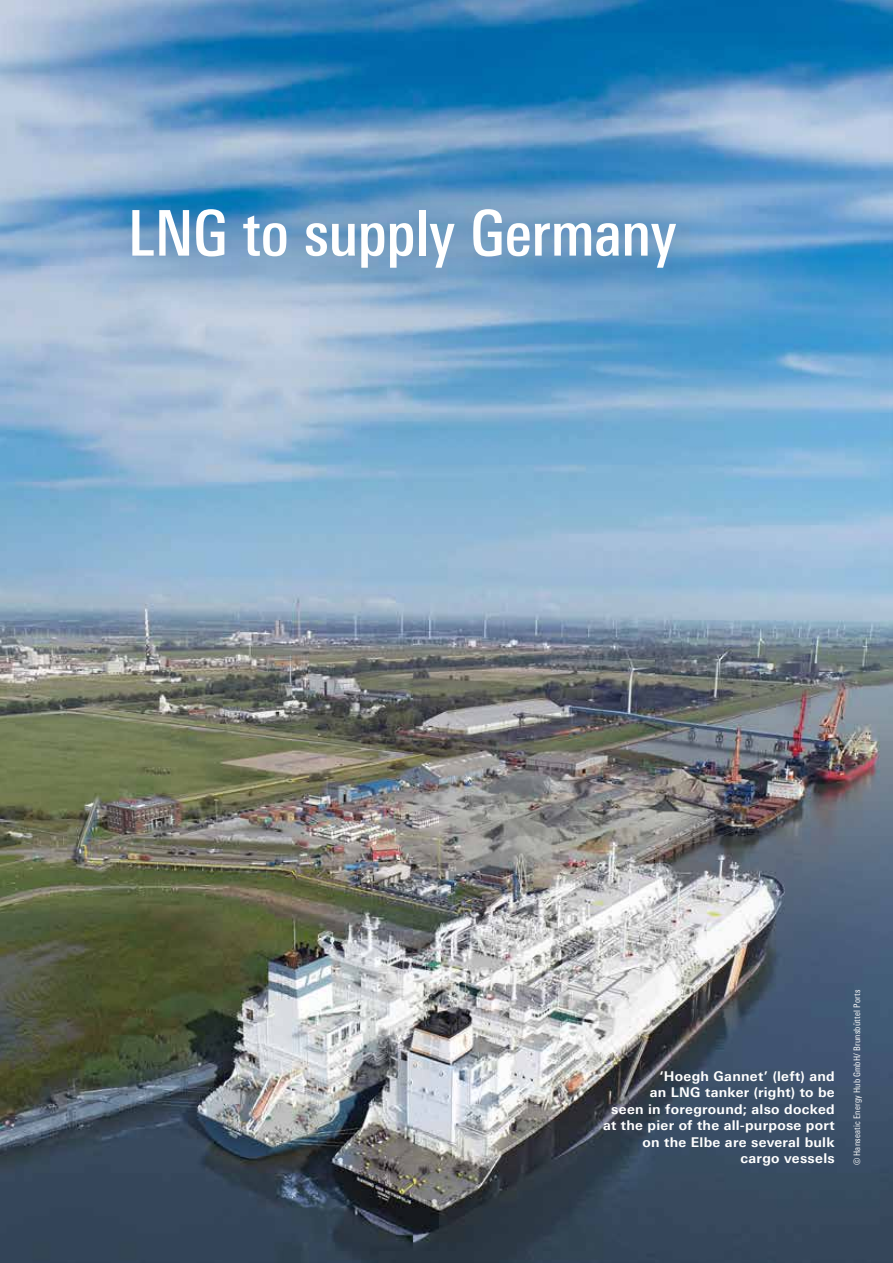
<style>
.page{position:relative;width:893px;height:1263px;background:#fff}
.page>*{position:absolute;margin:0;border:0;box-sizing:border-box;transform-origin:0 0}
.t1{font:500 condensed 63px "Univers Next Pro";letter-spacing:-.01em;color:#fff}
.t2{font:700 13.5px/16.5px "Univers Next Pro";letter-spacing:.02em;color:#fff;text-align:right}
.t3{font:condensed 9px "Univers Next Pro";letter-spacing:.025em;color:#fff}
</style>
<div class="page">
<img style="left:0;top:0;width:893px;height:1263px">
<div style="left:77px;top:155px;width:651px;height:167px;background:#0a5589;opacity:.38"></div>
<h1 class="t1" style="left:128px;top:196px;width:551px">LNG to supply Germany</h1>
<p class="t2" style="left:603px;top:1067px;width:233px">‘Hoegh Gannet’ (left) and<br>an LNG tanker (right) to be<br>seen in foreground; also docked at the pier of the all-purpose port on the Elbe are several bulk cargo vessels</p>
<p class="t3" style="left:852px;top:1165px;width:177px;rotate:-90deg">© Hanseatic Energy Hub GmbH/ Brunsbüttel Ports</p>
</div>
